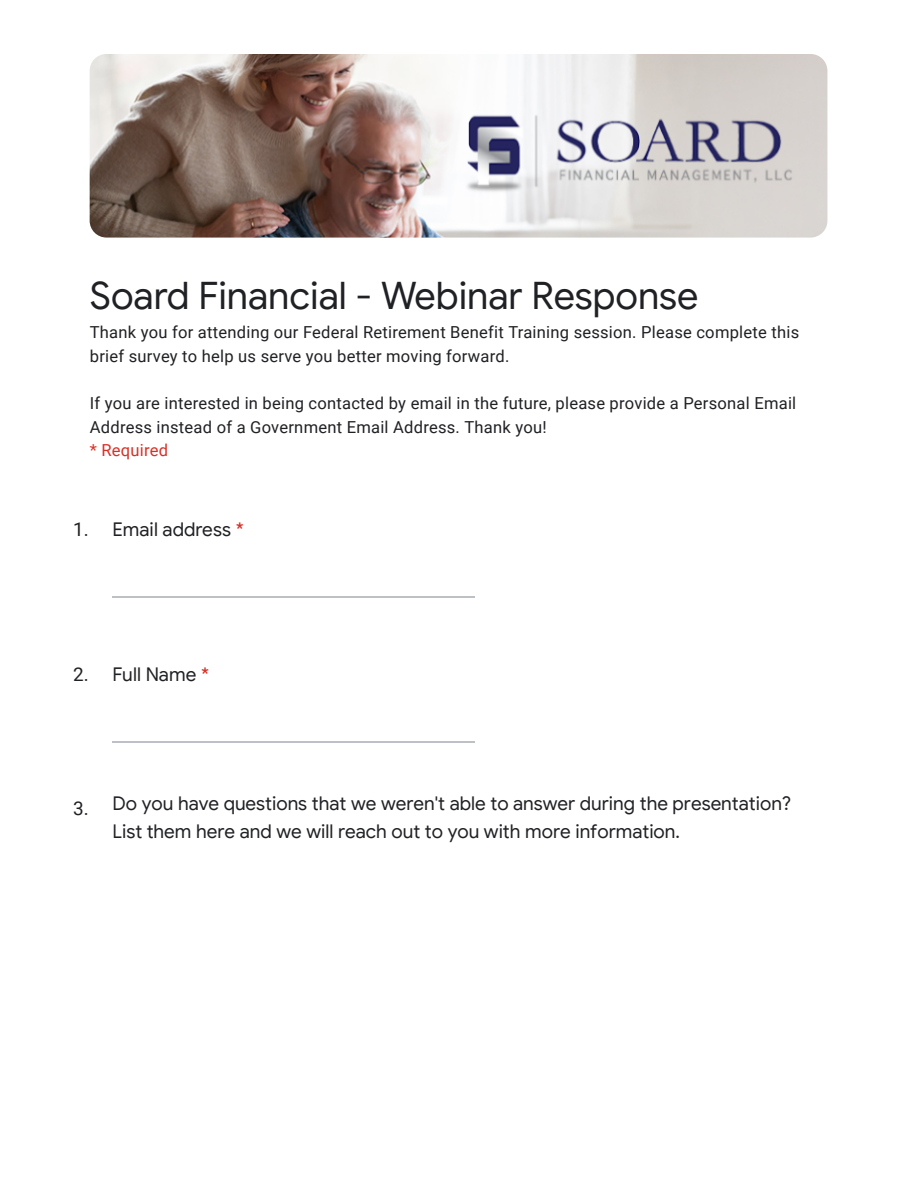
<style>
.page{position:relative;width:918px;height:1188px;background:#fff}
.page>*{position:absolute;margin:0;border:0;box-sizing:border-box;transform-origin:0 0}
.t1{font:37.8px "Google Sans";color:#202124}
.t2{font:18.9px/28.3px "Google Sans";color:#202124}
.t3{font:18.9px "Roboto";color:#202124}
.t4{font:16.5px/23.7px "Roboto";letter-spacing:.015em;color:#202124}
.t5{font:16.5px "Roboto";letter-spacing:.015em;color:#d93025}
.s1{font-family:"Roboto"}
.s2{color:#d93025}
</style>
<div class="page">
<svg style="left:112px;top:597px;width:363px;height:1px"></svg>
<hr style="left:112px;top:596px;width:363px;height:1px;background:#bdc1c6">
<hr style="left:112px;top:741px;width:363px;height:2px;background:#bdc1c6">
<img style="left:90px;top:54px;width:737px;height:184px">
<h1 class="t1" style="left:90px;top:272px;width:610px">Soard Financial - Webinar Response</h1>
<p class="t4" style="left:90px;top:320px;width:711px">Thank you for attending our Federal Retirement Benefit Training session. Please complete this brief survey to help us serve you better moving forward.</p>
<p class="t4" style="left:90px;top:391px;width:708px">If you are interested in being contacted by email in the future, please provide a Personal Email<br>Address instead of a Government Email Address. Thank you!</p>
<p class="t5" style="left:90px;top:439px;width:80px">* Required</p>
<p class="t2" style="left:73px;top:515px;width:172px"><span class="s1">1.</span> Email address <span class="s2">*</span></p>
<p class="t3" style="left:73px;top:661px;width:17px">2.</p>
<p class="t2" style="left:113px;top:660px;width:98px">Full Name <span class="s2">*</span></p>
<p class="t3" style="left:73px;top:795px;width:17px">3.</p>
<p class="t2" style="left:113px;top:789px;width:680px">Do you have questions that we weren't able to answer during the presentation?<br>List them here and we will reach out to you with more information.</p>
</div>
